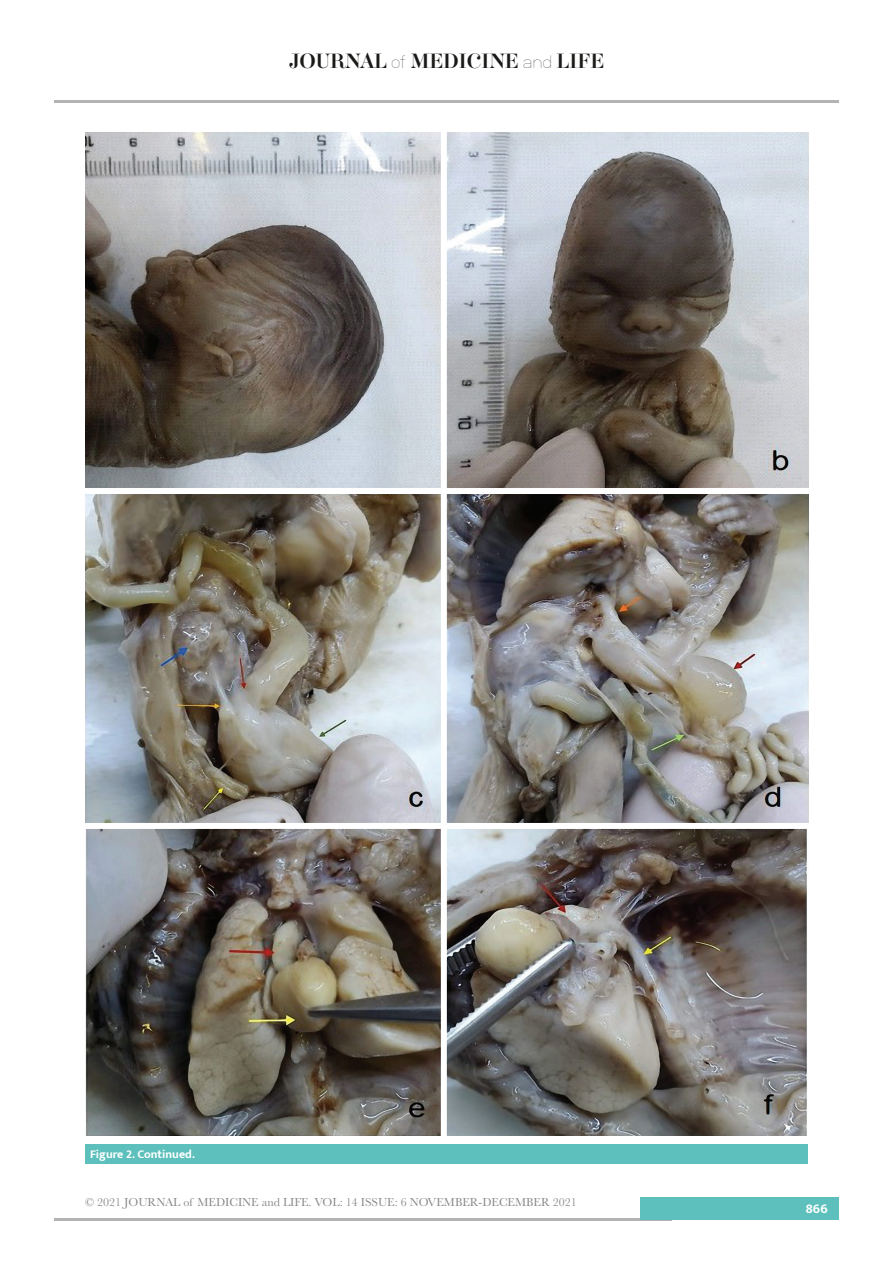
<style>
.page{position:relative;width:893px;height:1263px;background:#fff}
.page>*{position:absolute;margin:0;border:0;box-sizing:border-box;transform-origin:0 0}
.t1{font:18px "Aker Brygge Display";color:#1a1a19}
.t2{font:700 13.5px "Mukta";color:#fff}
.t3{font:12px "Baskerville";color:#888787}
.legenda_tabel{font:700 12px "Mukta";color:#fff}
.s1{font-family:"Neubau Grotesk Lei"}
</style>
<div class="page">
<hr style="left:54px;top:1218px;width:618px;height:2px;background:#b2b3b2">
<div style="left:641px;top:1198px;width:198px;height:22px;background:#5dc0bd"></div>
<hr style="left:54px;top:100px;width:785px;height:2px;background:#b2b3b2">
<img style="left:85px;top:132px;width:723px;height:1004px">
<div style="left:85px;top:1144px;width:723px;height:20px;background:#5dc0bd"></div>
<div style="left:441px;top:131px;width:6px;height:1006px;background:#fff"></div>
<div style="left:84px;top:823px;width:728px;height:6px;background:#fff"></div>
<div style="left:84px;top:488px;width:728px;height:6px;background:#fff"></div>
<h1 class="t1" style="left:289px;top:49px;width:317px">JOURNAL <span class="s1">of</span> MEDICINE <span class="s1">and</span> LIFE</h1>
<p class="legenda_tabel" style="left:90px;top:1147px;width:106px">Figure 2. Continued.</p>
<p class="t3" style="left:85px;top:1195px;width:493px">© 2021 JOURNAL of MEDICINE and LIFE. VOL: 14 ISSUE: 6 NOVEMBER-DECEMBER 2021</p>
<p class="t2" style="left:806px;top:1200px;width:23px">866</p>
</div>
